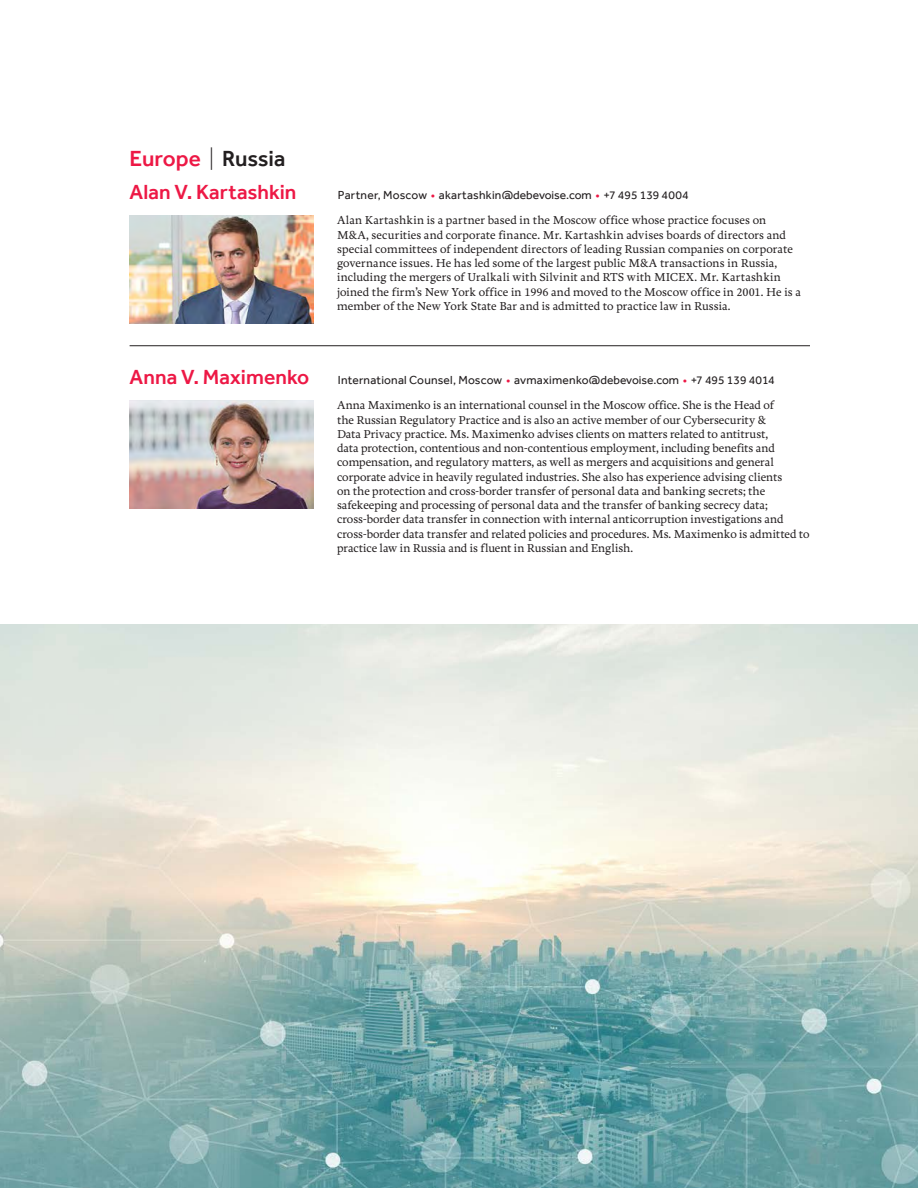
<style>
.page{position:relative;width:918px;height:1188px;background:#fff}
.page>*{position:absolute;margin:0;border:0;box-sizing:border-box;transform-origin:0 0}
.Heading__Tier_2{font:500 22.5px "Effra";letter-spacing:-.005em;color:#ed1845}
.Name__Mini_Bio{font:500 21px "Effra";color:#ed1845}
.Bio_Text{font:12px/14.2px "Freya";color:#231f20}
.Contact_Info__Mini_B{font:12px "Effra";letter-spacing:.01em;color:#231f20}
.s1{font-weight:300;color:#231f20}
.s2{color:#231f20}
.s3{color:#ed1845}
</style>
<div class="page">
<img style="left:0;top:624px;width:918px;height:564px">
<img style="left:130px;top:215px;width:183px;height:108px">
<hr style="left:130px;top:345px;width:680px;height:1px;background:#231f20">
<img style="left:130px;top:400px;width:183px;height:108px">
<p class="Heading__Tier_2" style="left:130px;top:145px;width:157px">Europe <span class="s1">|</span> <span class="s2">Russia</span></p>
<p class="Name__Mini_Bio" style="left:130px;top:180px;width:168px">Alan V. Kartashkin</p>
<p class="Contact_Info__Mini_B" style="left:338px;top:188px;width:353px">Partner, Moscow <span class="s3">•</span> akartashkin@debevoise.com <span class="s3">•</span> +7 495 139 4004</p>
<p class="Bio_Text" style="left:337px;top:214px;width:465px">Alan Kartashkin is a partner based in the Moscow office whose practice focuses on M&amp;A, securities and corporate finance. Mr. Kartashkin advises boards of directors and special committees of independent directors of leading Russian companies on corporate governance issues. He has led some of the largest public M&amp;A transactions in Russia, including the mergers of Uralkali with Silvinit and RTS with MICEX. Mr. Kartashkin joined the firm’s New York office in 1996 and moved to the Moscow office in 2001. He is a member of the New York State Bar and is admitted to practice law in Russia.</p>
<p class="Name__Mini_Bio" style="left:130px;top:365px;width:181px">Anna V. Maximenko</p>
<p class="Contact_Info__Mini_B" style="left:338px;top:373px;width:439px">International Counsel, Moscow <span class="s3">•</span> avmaximenko@debevoise.com <span class="s3">•</span> +7 495 139 4014</p>
<p class="Bio_Text" style="left:337px;top:399px;width:474px">Anna Maximenko is an international counsel in the Moscow office. She is the Head of<br>the Russian Regulatory Practice and is also an active member of our Cybersecurity &amp;<br>Data Privacy practice. Ms. Maximenko advises clients on matters related to antitrust,<br>data protection, contentious and non-contentious employment, including benefits and compensation, and regulatory matters, as well as mergers and acquisitions and general corporate advice in heavily regulated industries. She also has experience advising clients<br>on the protection and cross-border transfer of personal data and banking secrets; the safekeeping and processing of personal data and the transfer of banking secrecy data; cross-border data transfer in connection with internal anticorruption investigations and cross-border data transfer and related policies and procedures. Ms. Maximenko is admitted to practice law in Russia and is fluent in Russian and English.</p>
</div>
